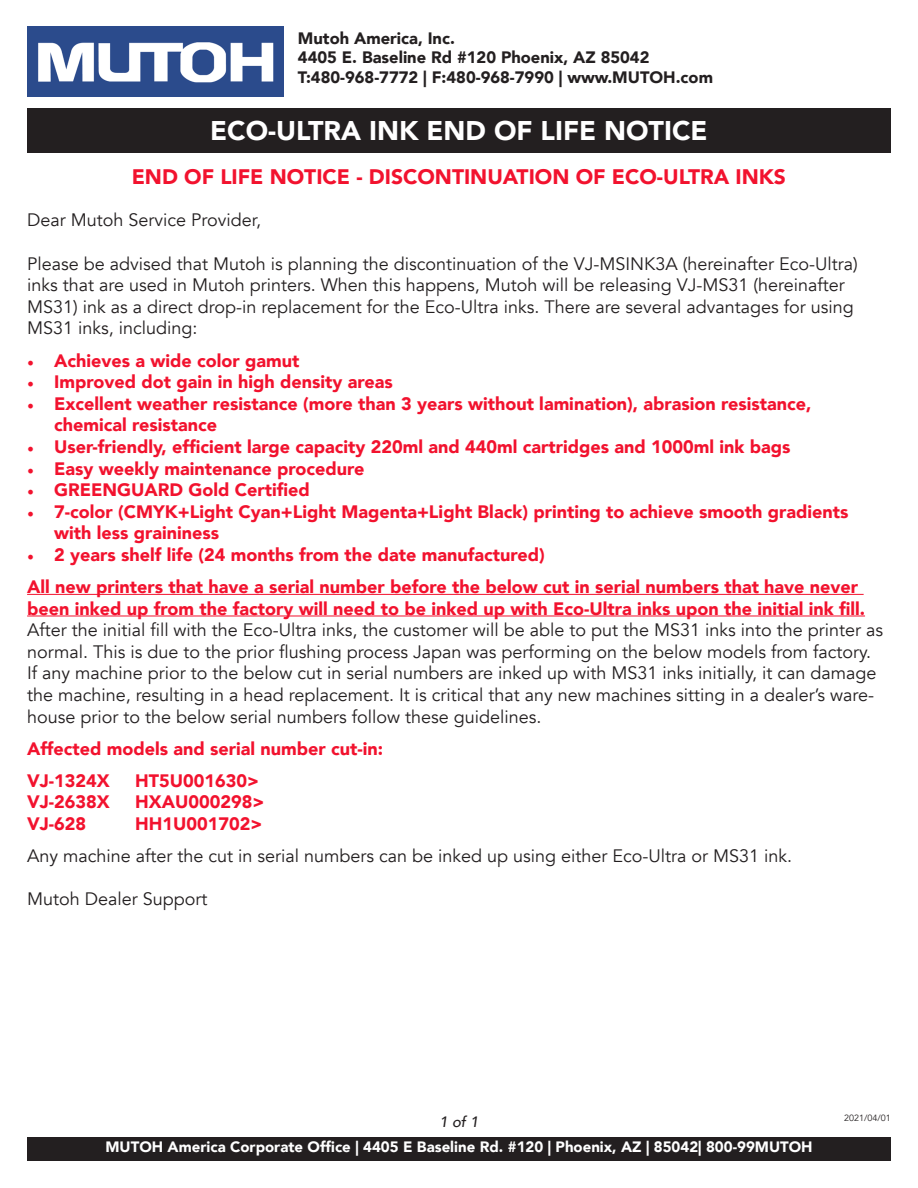
<style>
.page{position:relative;width:918px;height:1188px;background:#fff}
.page>*{position:absolute;margin:0;border:0;box-sizing:border-box;transform-origin:0 0}
.t1{font:900 27px "Avenir";color:#fff}
.t2{font:900 21px "Avenir";color:#f2122e}
.t3{font:18px/21.6px "Avenir";color:#231f20}
.t4{font:900 18px/21.6px "Avenir";color:#f2122e}
.t5{font:900 16.5px "Avenir";color:#231f20}
.t6{font:900 15px "Avenir";color:#fff}
.t7{font:italic 500 15px "Avenir";color:#231f20}
.t8{font:9px "Avenir";color:#231f20}
.s1{font-family:"Minion Pro";font-weight:400}
.s2{font-weight:900;color:#f2122e}
</style>
<div class="page">
<img style="left:27px;top:27px;width:256px;height:70px">
<div style="left:27px;top:1137px;width:864px;height:24px;background:#231f20"></div>
<div style="left:27px;top:108px;width:864px;height:44px;background:#231f20"></div>
<hr style="left:27px;top:594px;width:837px;height:1px;background:#f2122e">
<hr style="left:27px;top:616px;width:838px;height:1px;background:#f2122e">
<p class="t5" style="left:298px;top:24px;width:159px">Mutoh America, Inc.</p>
<p class="t5" style="left:298px;top:43px;width:353px">4405 E. Baseline Rd #120 Phoenix, AZ 85042</p>
<p class="t5" style="left:298px;top:63px;width:417px">T:480-968-7772 | F:480-968-7990 | www.MUTOH.com</p>
<p class="t1" style="left:210px;top:107px;width:499px">ECO-ULTRA INK END OF LIFE NOTICE</p>
<p class="t2" style="left:132px;top:159px;width:656px">END OF LIFE NOTICE - DISCONTINUATION OF ECO-ULTRA INKS</p>
<p class="t3" style="left:27px;top:210px;width:236px">Dear Mutoh Service Provider,</p>
<p class="t3" style="left:27px;top:253px;width:832px">Please be advised that Mutoh is planning the discontinuation of the VJ-MSINK3A (hereinafter Eco-Ultra) inks that are used in Mutoh printers. When this happens, Mutoh will be releasing VJ-MS31 (hereinafter MS31) ink as a direct drop-in replacement for the Eco-Ultra inks. There are several advantages for using MS31 inks, including:</p>
<p class="t4" style="left:27px;top:349px;width:274px"><span class="s1">•</span> Achieves a wide color gamut</p>
<p class="t4" style="left:27px;top:371px;width:367px"><span class="s1">•</span> Improved dot gain in high density areas</p>
<p class="t4" style="left:54px;top:392px;width:759px;text-indent:-27px"><span class="s1">•</span> Excellent weather resistance (more than 3 years without lamination), abrasion resistance, chemical resistance</p>
<p class="t4" style="left:27px;top:435px;width:765px"><span class="s1">•</span> User-friendly, efficient large capacity 220ml and 440ml cartridges and 1000ml ink bags</p>
<p class="t4" style="left:27px;top:457px;width:339px"><span class="s1">•</span> Easy weekly maintenance procedure</p>
<p class="t4" style="left:27px;top:479px;width:284px"><span class="s1">•</span> GREENGUARD Gold Certified</p>
<p class="t4" style="left:54px;top:500px;width:796px;text-indent:-27px"><span class="s1">•</span> 7-color (CMYK+Light Cyan+Light Magenta+Light Black) printing to achieve smooth gradients with less graininess</p>
<p class="t4" style="left:27px;top:543px;width:519px"><span class="s1">•</span> 2 years shelf life (24 months from the date manufactured)</p>
<p class="t3" style="left:27px;top:576px;width:858px"><span class="s2">All new printers that have a serial number before the below cut in serial numbers that have never been inked up from the factory will need to be inked up with Eco-Ultra inks upon the initial ink fill.<br></span>After the initial fill with the Eco-Ultra inks, the customer will be able to put the MS31 inks into the printer as normal. This is due to the prior flushing process Japan was performing on the below models from factory.<br>If any machine prior to the below cut in serial numbers are inked up with MS31 inks initially, it can damage the machine, resulting in a head replacement. It is critical that any new machines sitting in a dealer’s ware&shy;house prior to the below serial numbers follow these guidelines.</p>
<p class="t4" style="left:27px;top:737px;width:357px">Affected models and serial number cut-in:</p>
<p class="t4" style="left:27px;top:769px;width:84px">VJ-1324X</p>
<p class="t4" style="left:135px;top:769px;width:125px">HT5U001630&gt;</p>
<p class="t4" style="left:27px;top:791px;width:84px">VJ-2638X</p>
<p class="t4" style="left:135px;top:791px;width:131px">HXAU000298&gt;</p>
<p class="t4" style="left:27px;top:813px;width:60px">VJ-628</p>
<p class="t4" style="left:135px;top:813px;width:129px">HH1U001702&gt;</p>
<p class="t3" style="left:27px;top:845px;width:767px">Any machine after the cut in serial numbers can be inked up using either Eco-Ultra or MS31 ink.</p>
<p class="t3" style="left:27px;top:889px;width:182px">Mutoh Dealer Support</p>
<p class="t7" style="left:440px;top:1113px;width:40px">1 of 1</p>
<p class="t8" style="left:844px;top:1113px;width:48px">2021/04/01</p>
<p class="t6" style="left:105px;top:1134px;width:709px">MUTOH America Corporate Office | 4405 E Baseline Rd. #120 | Phoenix, AZ | 85042| 800-99MUTOH</p>
</div>
